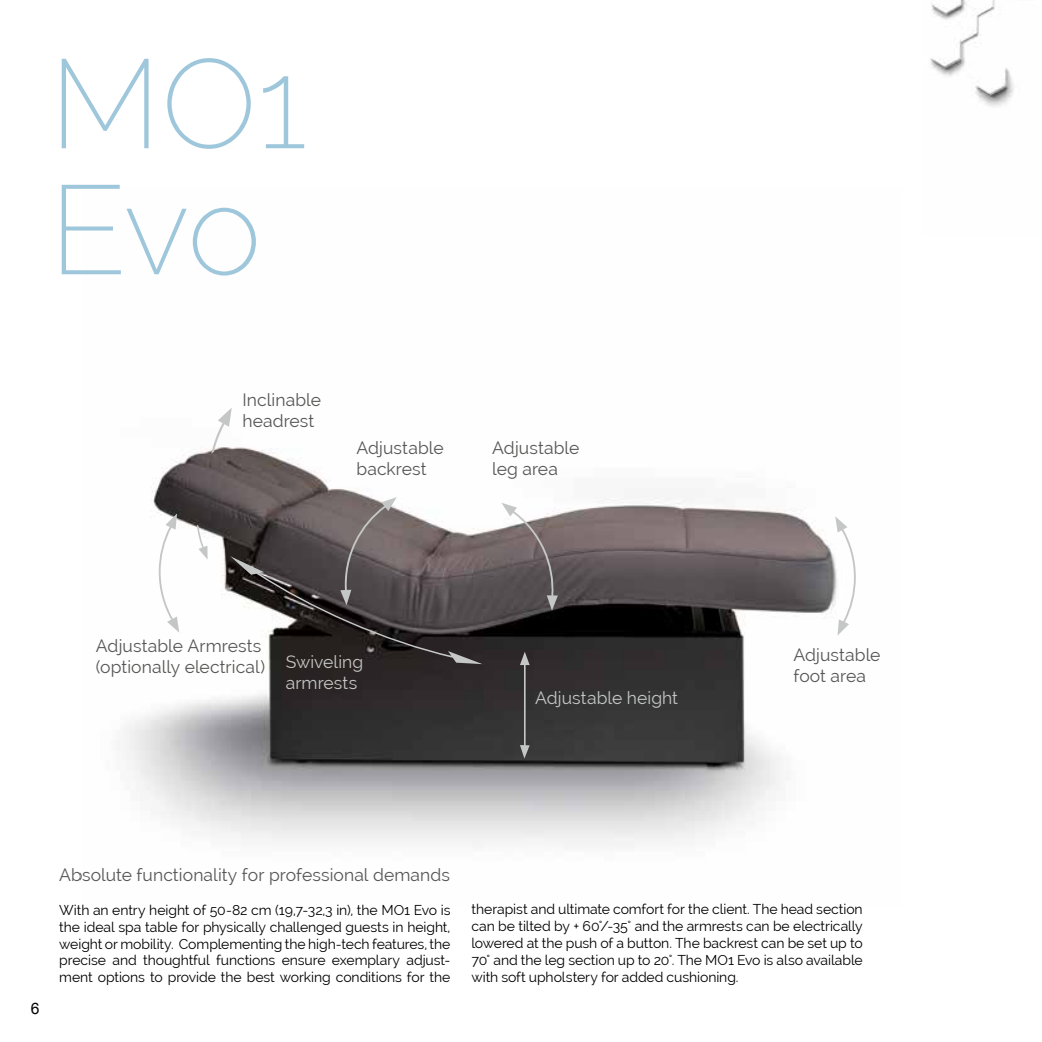
<style>
.page{position:relative;width:1042px;height:1042px;background:#fff}
.page>*{position:absolute;margin:0;border:0;box-sizing:border-box;transform-origin:0 0}
.t1{font:200 126px/126px "Raleway";letter-spacing:-.01em;color:#9fc7dc}
.t2{font:17.5px/21px "Raleway";letter-spacing:.005em;color:#565655}
.t3{font:17.5px "Raleway";letter-spacing:.005em;color:#585757}
.t4{font:17.5px/21px "Raleway";letter-spacing:.005em;color:#c5c6c6}
.t5{font:15.75px "Arial";color:#000}
.t6{font:14px/16.8px "Raleway";letter-spacing:-.005em;color:#000;text-align:justify}
</style>
<div class="page">
<img style="left:125px;top:447px;width:713px;height:399px">
<svg style="left:159px;top:513px;width:20px;height:120px"></svg>
<svg style="left:501px;top:503px;width:57px;height:108px"></svg>
<svg style="left:835px;top:516px;width:21px;height:119px"></svg>
<svg style="left:520px;top:652px;width:10px;height:106px"></svg>
<svg style="left:197px;top:525px;width:11px;height:34px"></svg>
<svg style="left:211px;top:408px;width:21px;height:46px"></svg>
<svg style="left:230px;top:497px;width:253px;height:167px"></svg>
<img style="left:930px;top:0;width:84px;height:107px">
<h1 class="t1" style="left:49px;top:40px;width:259px">MO1<br>Evo</h1>
<p class="t2" style="left:242px;top:389px;width:80px">Inclinable headrest</p>
<p class="t2" style="left:356px;top:437px;width:89px">Adjustable backrest</p>
<p class="t2" style="left:492px;top:437px;width:89px">Adjustable leg area</p>
<p class="t2" style="left:96px;top:635px;width:171px">Adjustable Armrests (optionally electrical)</p>
<p class="t4" style="left:286px;top:651px;width:79px">Swiveling armrests</p>
<p class="t4" style="left:535px;top:687px;width:144px">Adjustable height</p>
<p class="t2" style="left:793px;top:644px;width:89px">Adjustable foot area</p>
<p class="t5" style="left:31px;top:998px;width:10px">6</p>
<p class="t3" style="left:59px;top:865px;width:392px">Absolute functionality for professional demands</p>
<p class="t6" style="left:59px;top:901px;width:393px">With an entry height of 50-82 cm (19,7-32,3 in), the MO1 Evo is the ideal spa table for physically challenged guests in height, weight or mobility. Complementing the high-tech features, the precise and thoughtful functions ensure exemplary adjust&shy;ment options to provide the best working conditions for the</p>
<p class="t6" style="left:471px;top:901px;width:393px">therapist and ultimate comfort for the client. The head section can be tilted by + 60°/-35° and the armrests can be electrically lowered at the push of a button. The backrest can be set up to 70° and the leg section up to 20°. The MO1 Evo is also available with soft upholstery for added cushioning.</p>
</div>
